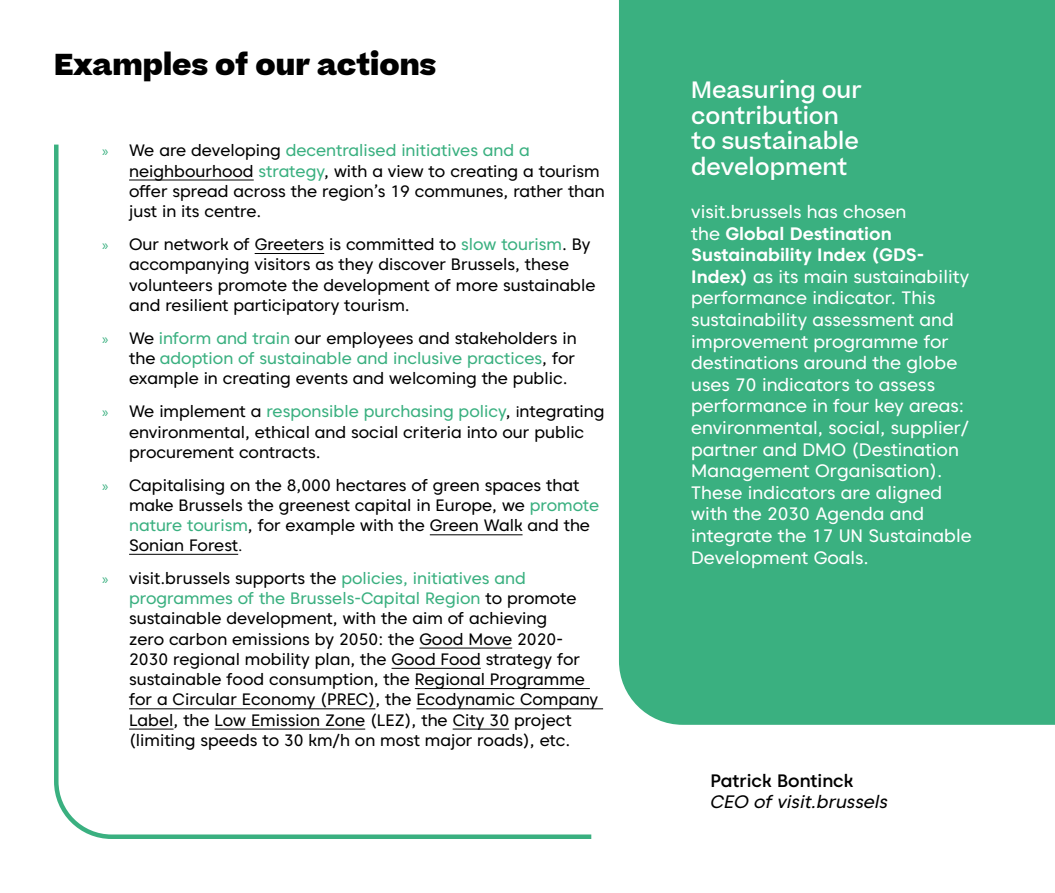
<style>
.page{position:relative;width:1055px;height:893px;background:#fff}
.page>*{position:absolute;margin:0;border:0;box-sizing:border-box;transform-origin:0 0}
.t1{font:800 28.8px "Beatrice";color:#000}
.t2{font:500 22.5px/25.5px "Beatrice";color:#fff}
.Chapeau{font:18px/21.6px "Caros";color:#fff}
.Body{font:italic 18px/21.6px "Caros";color:#000}
.t3{font:16.5px/20.2px "Caros";color:#000}
.s1{font-family:"Myriad Pro";font-size:15px;color:#3ab080}
.s2{color:#3ab080}
.s3{font-size:15px}
.s4{font-weight:700}
.s5{font-weight:500;font-style:normal}
</style>
<div class="page">
<hr style="left:416px;top:708px;width:187px;height:1px;background:#000">
<div style="left:619px;top:0;width:435px;height:725px;background:#3ab080"></div>
<svg style="left:54px;top:144px;width:542px;height:695px"></svg>
<p class="t1" style="left:54px;top:44px;width:383px">Examples of our actions</p>
<p class="t3" style="left:129px;top:140px;width:477px;text-indent:-27px"><span class="s1">»</span> We are developing <span class="s2">decentralised initiatives and a </span>neighbourhood <span class="s2">strategy</span>, with a view to creating a tourism offer spread across the region’s 19 communes, rather than just in its centre.</p>
<p class="t3" style="left:129px;top:234px;width:468px;text-indent:-27px"><span class="s1">»</span> Our network of Greeters is committed to <span class="s2">slow tourism</span>. By accompanying visitors as they discover Brussels, these volunteers promote the development of more sustainable and resilient participatory tourism.</p>
<p class="t3" style="left:129px;top:328px;width:449px;text-align:justify;text-indent:-27px"><span class="s1">»</span> We <span class="s2">inform and train</span> our employees and stakeholders in the <span class="s2">adoption of sustainable and inclusive practices</span>, for example in creating events and welcoming the public.</p>
<p class="t3" style="left:129px;top:401px;width:477px;text-indent:-27px"><span class="s1">»</span> We implement a <span class="s2">responsible purchasing policy</span>, <span class="s3">i</span>ntegrating environmental, ethical and social criteria into our public procurement contracts.</p>
<p class="t3" style="left:129px;top:475px;width:471px;text-indent:-27px"><span class="s1">»</span> Capitalising on the 8,000 hectares of green spaces that make Brussels the greenest capital in Europe, we <span class="s2">promote nature tourism</span>, for example with the Green Walk and the Sonian Forest<span class="s3">.</span></p>
<p class="t3" style="left:129px;top:568px;width:470px;text-indent:-27px"><span class="s1">»</span> visit.brussels supports the <span class="s2">policies, initiatives and programmes of the Brussels-Capital Region</span> to promote sustainable development, with the aim of achieving<br>zero carbon emissions by 2050: the Good Move 2020- 2030 regional mobility plan, the Good Food strategy for sustainable food consumption, the Regional Programme for a Circular Economy (PREC), the Ecodynamic Company Label, the Low Emission Zone (LEZ), the City 30 project (limiting speeds to 30 km/h on most major roads), etc.</p>
<p class="t2" style="left:691px;top:77px;width:172px">Measuring our contribution to sustainable development</p>
<p class="Chapeau" style="left:691px;top:200px;width:282px">visit.brussels has chosen<br>the <span class="s4">Global Destination<br>Sustainability Index (GDS-<br>Index)</span> as its main sustainability performance indicator. This sustainability assessment and improvement programme for destinations around the globe uses 70 indicators to assess performance in four key areas: environmental, social, supplier/ partner and DMO (Destination<br>Management Organisation).<br>These indicators are aligned with the 2030 Agenda and integrate the 17 UN Sustainable<br>Development Goals.</p>
<p class="Body" style="left:710px;top:769px;width:179px"><span class="s5">Patrick Bontinck<br></span>CEO of visit.brussels</p>
</div>
